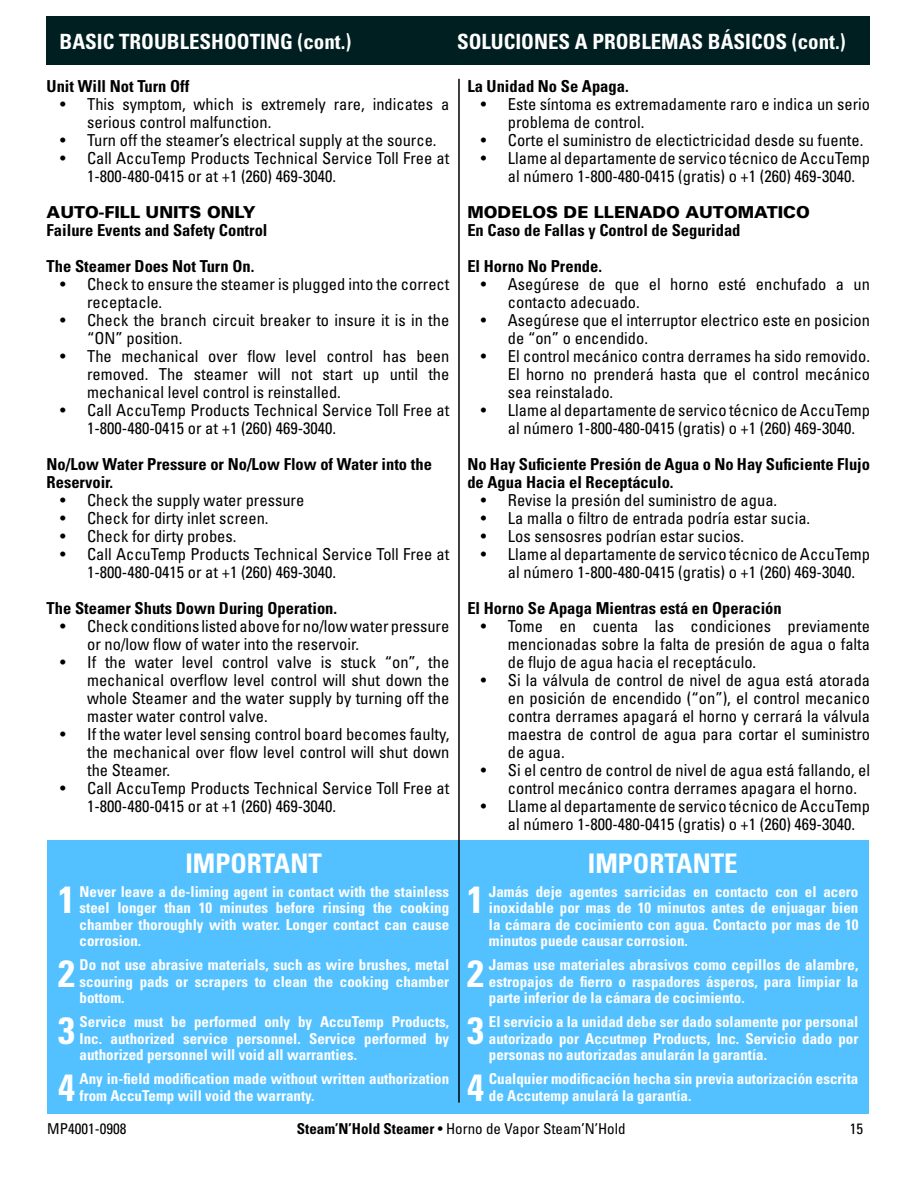
<style>
.page{position:relative;width:918px;height:1188px;background:#fff}
.page>*{position:absolute;margin:0;border:0;box-sizing:border-box;transform-origin:0 0}
.t1{font:700 condensed 37.8px "Univers";color:#fff}
.t2{font:700 condensed 27px "Univers";color:#fff}
.t3{font:700 condensed 21px "Univers";color:#fff}
.t4{font:condensed 16.5px/18px "Univers";color:#000}
.t5{font:700 condensed 16.5px/36px "Univers";color:#000}
.t6{font:900 16.5px "Univers";color:#000}
.t7{font:700 condensed 15px/16.5px "Univers";color:#fff;text-align:justify}
.t8{font:condensed 15px "Univers";color:#000}
.s1{font-weight:700}
</style>
<div class="page">
<div style="left:46px;top:16px;width:824px;height:48px;background:#001f20"></div>
<div style="left:47px;top:840px;width:822px;height:274px;background:#53c1ff"></div>
<hr style="left:458px;top:79px;width:2px;height:1024px;background:#000">
<p class="t3" style="left:60px;top:28px;width:293px">BASIC TROUBLESHOOTING (cont.)</p>
<p class="t3" style="left:457px;top:28px;width:390px">SOLUCIONES A PROBLEMAS BÁSICOS (cont.)</p>
<p class="t5" style="left:47px;top:68px;width:144px">Unit Will Not Turn Off</p>
<p class="t4" style="left:87px;top:95px;width:364px;text-indent:-27px">• This symptom, which is extremely rare, indicates a serious control malfunction.</p>
<p class="t4" style="left:60px;top:131px;width:378px">• Turn off the steamer’s electrical supply at the source.</p>
<p class="t4" style="left:87px;top:149px;width:364px;text-indent:-27px">• Call AccuTemp Products Technical Service Toll Free at<br>1-800-480-0415 or at +1 (260) 469-3040.</p>
<p class="t6" style="left:47px;top:202px;width:210px">AUTO-FILL UNITS ONLY</p>
<p class="t5" style="left:47px;top:212px;width:222px">Failure Events and Safety Control<br>The Steamer Does Not Turn On.</p>
<p class="t4" style="left:87px;top:275px;width:364px;text-indent:-27px">• Check to ensure the steamer is plugged into the correct receptacle.</p>
<p class="t4" style="left:87px;top:311px;width:364px;text-indent:-27px">• Check the branch circuit breaker to insure it is in the “ON” position.</p>
<p class="t4" style="left:87px;top:347px;width:364px;text-align:justify;text-indent:-27px">• The mechanical over flow level control has been removed. The steamer will not start up until the mechanical level control is reinstalled.</p>
<p class="t4" style="left:87px;top:401px;width:364px;text-indent:-27px">• Call AccuTemp Products Technical Service Toll Free at<br>1-800-480-0415 or at +1 (260) 469-3040.</p>
<p class="t5" style="left:47px;top:455px;width:387px;line-height:18px">No/Low Water Pressure or No/Low Flow of Water into the<br>Reservoir.</p>
<p class="t4" style="left:60px;top:491px;width:246px">• Check the supply water pressure</p>
<p class="t4" style="left:60px;top:509px;width:210px">• Check for dirty inlet screen.</p>
<p class="t4" style="left:60px;top:527px;width:178px">• Check for dirty probes.</p>
<p class="t4" style="left:87px;top:545px;width:364px;text-indent:-27px">• Call AccuTemp Products Technical Service Toll Free at<br>1-800-480-0415 or at +1 (260) 469-3040.</p>
<p class="t5" style="left:47px;top:590px;width:292px">The Steamer Shuts Down During Operation.</p>
<p class="t4" style="left:87px;top:617px;width:364px;text-indent:-27px">• Check conditions listed above for no/low water pressure or no/low flow of water into the reservoir.</p>
<p class="t4" style="left:87px;top:653px;width:364px;text-align:justify;text-indent:-27px">• If the water level control valve is stuck “on”, the mechanical overflow level control will shut down the whole Steamer and the water supply by turning off the master water control valve.</p>
<p class="t4" style="left:87px;top:725px;width:364px;text-align:justify;text-indent:-27px">• If the water level sensing control board becomes faulty, the mechanical over flow level control will shut down the Steamer.</p>
<p class="t4" style="left:87px;top:779px;width:364px;text-indent:-27px">• Call AccuTemp Products Technical Service Toll Free at<br>1-800-480-0415 or at +1 (260) 469-3040.</p>
<h2 class="t2" style="left:185px;top:846px;width:138px">IMPORTANT</h2>
<h1 class="t1" style="left:58px;top:877px;width:18px">1</h1>
<p class="t7" style="left:80px;top:883px;width:371px">Never leave a de-liming agent in contact with the stainless steel longer than 10 minutes before rinsing the cooking chamber thoroughly with water. Longer contact can cause corrosion.</p>
<h1 class="t1" style="left:58px;top:950px;width:18px">2</h1>
<p class="t7" style="left:80px;top:957px;width:371px;text-indent:-5px">Do not use abrasive materials, such as wire brushes, metal scouring pads or scrapers to clean the cooking chamber bottom.</p>
<h1 class="t1" style="left:58px;top:1007px;width:18px">3</h1>
<p class="t7" style="left:80px;top:1014px;width:371px">Service must be performed only by AccuTemp Products, Inc. authorized service personnel. Service performed by authorized personnel will void all warranties.</p>
<h1 class="t1" style="left:58px;top:1064px;width:18px">4</h1>
<p class="t7" style="left:80px;top:1071px;width:371px">Any in-field modification made without written authorization from AccuTemp will void the warranty.</p>
<p class="t5" style="left:467px;top:68px;width:163px">La Unidad No Se Apaga.</p>
<p class="t4" style="left:508px;top:95px;width:364px;text-indent:-27px">• Este síntoma es extremadamente raro e indica un serio problema de control.</p>
<p class="t4" style="left:481px;top:131px;width:384px">• Corte el suministro de electictricidad desde su fuente.</p>
<p class="t4" style="left:508px;top:149px;width:364px;text-indent:-27px">• Llame al departamente de servico técnico de AccuTemp al número 1-800-480-0415 (gratis) o +1 (260) 469-3040.</p>
<p class="t6" style="left:467px;top:202px;width:344px">MODELOS DE LLENADO AUTOMATICO</p>
<p class="t5" style="left:467px;top:212px;width:275px">En Caso de Fallas y Control de Seguridad<br>El Horno No Prende.</p>
<p class="t4" style="left:508px;top:275px;width:364px;text-indent:-27px">• Asegúrese de que el horno esté enchufado a un contacto adecuado.</p>
<p class="t4" style="left:508px;top:311px;width:364px;text-indent:-27px">• Asegúrese que el interruptor electrico este en posicion de “on” o encendido.</p>
<p class="t4" style="left:508px;top:347px;width:364px;text-align:justify;text-indent:-27px">• El control mecánico contra derrames ha sido removido.<br>El horno no prenderá hasta que el control mecánico sea reinstalado.</p>
<p class="t4" style="left:508px;top:401px;width:364px;text-indent:-27px">• Llame al departamente de servico técnico de AccuTemp al número 1-800-480-0415 (gratis) o +1 (260) 469-3040.</p>
<p class="t5" style="left:467px;top:455px;width:404px;line-height:18px">No Hay Suficiente Presión de Agua o No Hay Suficiente Flujo de Agua Hacia el Receptáculo.</p>
<p class="t4" style="left:481px;top:491px;width:298px">• Revise la presión del suministro de agua.</p>
<p class="t4" style="left:481px;top:509px;width:331px">• La malla o filtro de entrada podría estar sucia.</p>
<p class="t4" style="left:481px;top:527px;width:265px">• Los sensosres podrían estar sucios.</p>
<p class="t4" style="left:508px;top:545px;width:364px;text-indent:-27px">• Llame al departamente de servico técnico de AccuTemp al número 1-800-480-0415 (gratis) o +1 (260) 469-3040.</p>
<p class="t5" style="left:467px;top:590px;width:316px">El Horno Se Apaga Mientras está en Operación</p>
<p class="t4" style="left:508px;top:617px;width:364px;text-align:justify;text-indent:-27px">• Tome en cuenta las condiciones previamente mencionadas sobre la falta de presión de agua o falta de flujo de agua hacia el receptáculo.</p>
<p class="t4" style="left:508px;top:671px;width:364px;text-align:justify;text-indent:-27px">• Si la válvula de control de nivel de agua está atorada en posición de encendido (“on”), el control mecanico contra derrames apagará el horno y cerrará la válvula maestra de control de agua para cortar el suministro de agua.</p>
<p class="t4" style="left:508px;top:761px;width:364px;text-indent:-27px">• Si el centro de control de nivel de agua está fallando, el control mecánico contra derrames apagara el horno.</p>
<p class="t4" style="left:508px;top:797px;width:364px;text-indent:-27px">• Llame al departamente de servico técnico de AccuTemp al número 1-800-480-0415 (gratis) o +1 (260) 469-3040.</p>
<h2 class="t2" style="left:588px;top:846px;width:149px">IMPORTANTE</h2>
<h1 class="t1" style="left:467px;top:877px;width:18px">1</h1>
<p class="t7" style="left:489px;top:883px;width:371px">Jamás deje agentes sarricidas en contacto con el acero inoxidable por mas de 10 minutos antes de enjuagar bien la cámara de cocimiento con agua. Contacto por mas de 10 minutos puede causar corrosion.</p>
<h1 class="t1" style="left:467px;top:950px;width:18px">2</h1>
<p class="t7" style="left:489px;top:957px;width:371px">Jamas use materiales abrasivos como cepillos de alambre, estropajos de fierro o raspadores ásperos, para limpiar la parte inferior de la cámara de cocimiento.</p>
<h1 class="t1" style="left:467px;top:1007px;width:18px">3</h1>
<p class="t7" style="left:489px;top:1014px;width:371px;text-indent:-5px">El servicio a la unidad debe ser dado solamente por personal autorizado por Accutmep Products, Inc. Servicio dado por personas no autorizadas anularán la garantía.</p>
<h1 class="t1" style="left:467px;top:1064px;width:18px">4</h1>
<p class="t7" style="left:489px;top:1071px;width:371px;text-indent:-5px">Cualquier modificación hecha sin previa autorización escrita de Accutemp anulará la garantía.</p>
<p class="t8" style="left:47px;top:1119px;width:81px">MP4001-0908</p>
<p class="t8" style="left:297px;top:1119px;width:330px"><span class="s1">Steam’N’Hold Steamer</span> • Horno de Vapor Steam’N’Hold</p>
<p class="t8" style="left:850px;top:1119px;width:15px">15</p>
</div>
